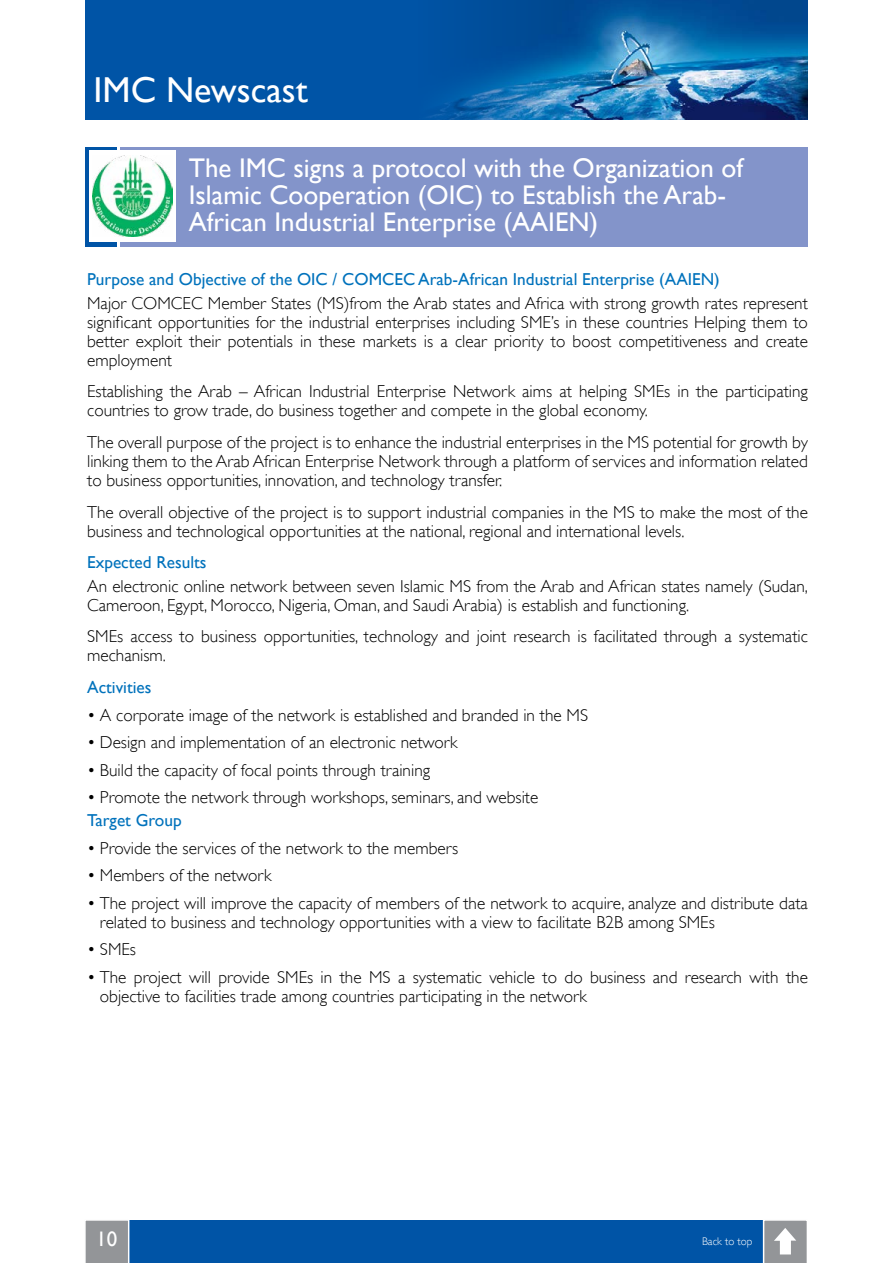
<style>
.page{position:relative;width:893px;height:1263px;background:#fff}
.page>*{position:absolute;margin:0;border:0;box-sizing:border-box;transform-origin:0 0}
.t1{font:36px "Gill Sans";color:#fff}
.t2{font:27px/54px "Gill Sans";color:#fff}
.t3{font:21px "Gill Sans";color:#fff}
.t4{font:300 17.25px/19px "Gill Sans";color:#000}
.t5{font:17.25px "Gill Sans";color:#0072bc}
.t6{font:300 11.1px "Gill Sans";color:#fff}
</style>
<div class="page">
<div style="left:85px;top:1220px;width:723px;height:43px;background:#0054a6"></div>
<div style="left:85px;top:0;width:723px;height:119px;background:#0054a6"></div>
<img style="left:429px;top:0;width:379px;height:119px">
<div style="left:85px;top:147px;width:32px;height:100px;background:#0054a6"></div>
<div style="left:120px;top:147px;width:688px;height:100px;background:#8394ca"></div>
<div style="left:89px;top:150px;width:87px;height:92px;background:#fff"></div>
<img style="left:92px;top:155px;width:81px;height:81px">
<div style="left:85px;top:1220px;width:44px;height:43px;background:#939598"></div>
<svg style="left:763px;top:1220px;width:45px;height:43px;background:#abadaf"></svg>
<h1 class="t1" style="left:94px;top:68px;width:216px">IMC Newscast</h1>
<h2 class="t2" style="left:189px;top:140px;width:556px">The IMC signs a protocol with the Organization of<br>African Industrial Enterprise (AAIEN(</h2>
<h2 class="t2" style="left:189px;top:167px;width:539px">Islamic Cooperation (OIC) to Establish the Arab-</h2>
<p class="t5" style="left:87px;top:269px;width:634px">Purpose and Objective of the OIC / COMCEC Arab-African Industrial Enterprise (AAIEN(</p>
<p class="t4" style="left:87px;top:293px;width:722px;text-align:justify">Major COMCEC Member States (MS)from the Arab states and Africa with strong growth rates represent significant opportunities for the industrial enterprises including SME i ns’ these countries Helping them to better exploit their potentials in these markets ais clear priority to boost competitiveness and create employment</p>
<p class="t4" style="left:87px;top:382px;width:722px">Establishing the Arab – African Industrial Enterprise Network aims at helping SMEs in the participating countries to grow trade, do business together and compete in the global economy.</p>
<p class="t4" style="left:87px;top:433px;width:722px;text-align:justify">The overall purpose of the project tois enhance the industrial enterprises in the MS potential for growth by linking them to the Arab African Enterprise Network through a platform of services and information related to business opportunities, innovation, and technology transfer.</p>
<p class="t4" style="left:87px;top:502px;width:722px">The overall objective of the project is to support industrial companies in the MS to make the most of the business and technological opportunities at the national, regional and international levels.</p>
<p class="t5" style="left:87px;top:552px;width:121px">Expected Results</p>
<p class="t4" style="left:87px;top:576px;width:722px">An electronic online network between seven Islamic MS from the Arab and African states namely (Sudan,<br>Cameroon, Egypt, Morocco, Nigeria, Oman, and Saudi Arabia) is establish and functioning.</p>
<p class="t4" style="left:87px;top:627px;width:722px">SMEs access to business opportunities, technology and joint research is facilitated through a systematic mechanism.</p>
<p class="t5" style="left:87px;top:677px;width:66px">Activities</p>
<p class="t4" style="left:87px;top:705px;width:502px">• A corporate image of the network is established and branded in the MS</p>
<p class="t4" style="left:87px;top:733px;width:372px">• Design and implementation of an electronic network</p>
<p class="t4" style="left:87px;top:760px;width:344px">• Build the capacity of focal points through training</p>
<p class="t4" style="left:87px;top:788px;width:453px">• Promote the network through workshops, seminars, and website</p>
<p class="t5" style="left:87px;top:810px;width:96px">Target Group</p>
<p class="t4" style="left:87px;top:838px;width:373px">• Provide the services of the network to the members</p>
<p class="t4" style="left:87px;top:866px;width:186px">• Members of the network</p>
<p class="t4" style="left:100px;top:893px;width:709px;text-indent:-13px">• The project will improve the capacity of members of the network to acquire, analyze and distribute data related to business and technology opportunities with a view to facilitate B2B among SMEs</p>
<p class="t4" style="left:87px;top:940px;width:50px">• SMEs</p>
<p class="t4" style="left:100px;top:967px;width:709px;text-indent:-13px">• The project will provide SMEs in the MS a systematic vehicle to do business and research with the objective to facilities trade among countries participating in the network</p>
<p class="t3" style="left:96px;top:1226px;width:22px">10</p>
<p class="t6" style="left:702px;top:1235px;width:52px">Back to top</p>
</div>
